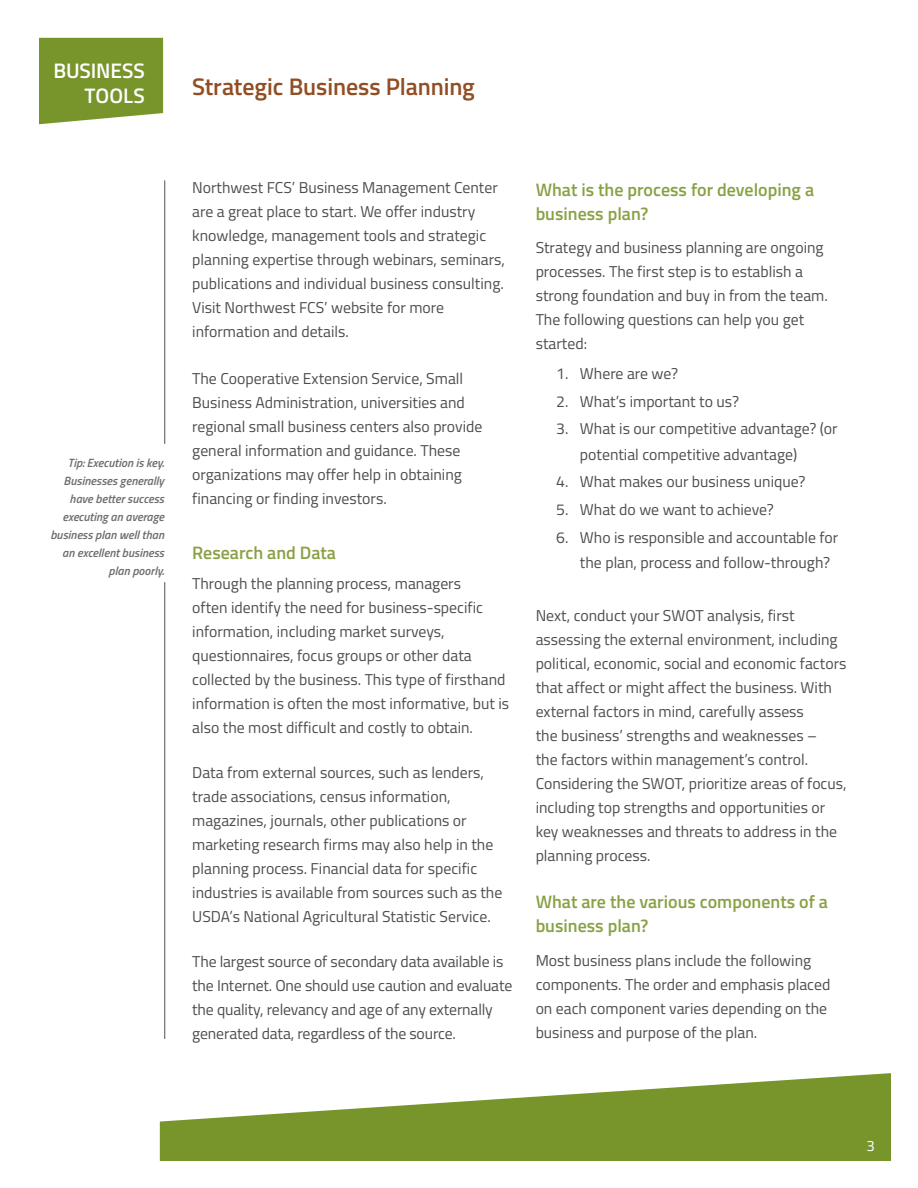
<style>
.page{position:relative;width:918px;height:1188px;background:#fff}
.page>*{position:absolute;margin:0;border:0;box-sizing:border-box;transform-origin:0 0}
.t1{font:600 24px "Titillium Web";letter-spacing:-.005em;color:#924d22}
.t2{font:600 21px/25.2px "Titillium Web";letter-spacing:-.005em;color:#fff;text-align:right}
.t3{font:600 18px/24px "Titillium Web";color:#89a145}
.t4{font:18px "Titillium Web";color:#fff}
.t5{font:15.75px/24px "Titillium Web";color:#4d4d4f}
.t6{font:15px "Titillium Web";color:#fff}
.t7{font:italic 600 12px/18px "Titillium Web";color:#6d6e71;text-align:right}
</style>
<div class="page">
<svg style="left:160px;top:1073px;width:731px;height:88px;fill:#78952c"></svg>
<div style="left:39px;top:38px;width:124px;height:86px;background:#78952c"></div>
<hr style="left:164px;top:180px;width:1px;height:264px;background:#636466">
<hr style="left:164px;top:582px;width:1px;height:457px;background:#636466">
<h2 class="t2" style="left:53px;top:57px;width:93px">BUSINESS<br>TOOLS</h2>
<h1 class="t1" style="left:192px;top:68px;width:284px">Strategic Business Planning</h1>
<p class="t7" style="left:50px;top:453px;width:115px">Tip: Execution is key.<br>Businesses generally have better success executing an average business plan well than an excellent business plan poorly.</p>
<p class="t5" style="left:192px;top:175px;width:314px">Northwest FCS’ Business Management Center are a great place to start. We offer industry knowledge, management tools and strategic planning expertise through webinars, seminars, publications and individual business consulting.<br>Visit Northwest FCS’ website for more information and details.</p>
<p class="t5" style="left:192px;top:366px;width:292px">The Cooperative Extension Service, Small Business Administration, universities and regional small business centers also provide general information and guidance. These organizations may offer help in obtaining financing or finding investors.</p>
<p class="t3" style="left:192px;top:540px;width:145px">Research and Data</p>
<p class="t5" style="left:192px;top:571px;width:318px">Through the planning process, managers<br>often identify the need for business-specific information, including market surveys, questionnaires, focus groups or other data collected by the business. This type of firsthand information is often the most informative, but is also the most difficult and costly to obtain.</p>
<p class="t5" style="left:192px;top:760px;width:312px">Data from external sources, such as lenders, trade associations, census information, magazines, journals, other publications or marketing research firms may also help in the planning process. Financial data for specific industries is available from sources such as the USDA’s National Agricultural Statistic Service.</p>
<p class="t5" style="left:192px;top:949px;width:322px">The largest source of secondary data available is the Internet. One should use caution and evaluate the quality, relevancy and age of any externally generated data, regardless of the source.</p>
<p class="t3" style="left:536px;top:177px;width:280px">What is the process for developing a business plan?</p>
<p class="t5" style="left:536px;top:235px;width:294px">Strategy and business planning are ongoing processes. The first step is to establish a strong foundation and buy in from the team.<br>The following questions can help you get started:</p>
<p class="t5" style="left:556px;top:361px;width:124px">1. Where are we?</p>
<p class="t5" style="left:556px;top:388px;width:184px">2. What’s important to us?</p>
<p class="t5" style="left:580px;top:415px;width:259px;line-height:25.5px;text-indent:-24px">3. What is our competitive advantage? (or potential competitive advantage)</p>
<p class="t5" style="left:556px;top:469px;width:251px">4. What makes our business unique?</p>
<p class="t5" style="left:556px;top:497px;width:219px">5. What do we want to achieve?</p>
<p class="t5" style="left:580px;top:524px;width:260px;line-height:25.5px;text-indent:-24px">6. Who is responsible and accountable for the plan, process and follow-through?</p>
<p class="t5" style="left:536px;top:603px;width:313px">Next, conduct your SWOT analysis, first assessing the external environment, including political, economic, social and economic factors that affect or might affect the business. With external factors in mind, carefully assess<br>the business’ strengths and weaknesses –<br>the factors within management’s control.<br>Considering the SWOT, prioritize areas of focus, including top strengths and opportunities or key weaknesses and threats to address in the planning process.</p>
<p class="t3" style="left:536px;top:889px;width:294px">What are the various components of a business plan?</p>
<p class="t5" style="left:536px;top:948px;width:296px">Most business plans include the following components. The order and emphasis placed on each component varies depending on the business and purpose of the plan.</p>
<p class="t6" style="left:866px;top:1135px;width:10px">3</p>
<p class="t4" style="left:865px;top:1135px;width:12px">3</p>
</div>
